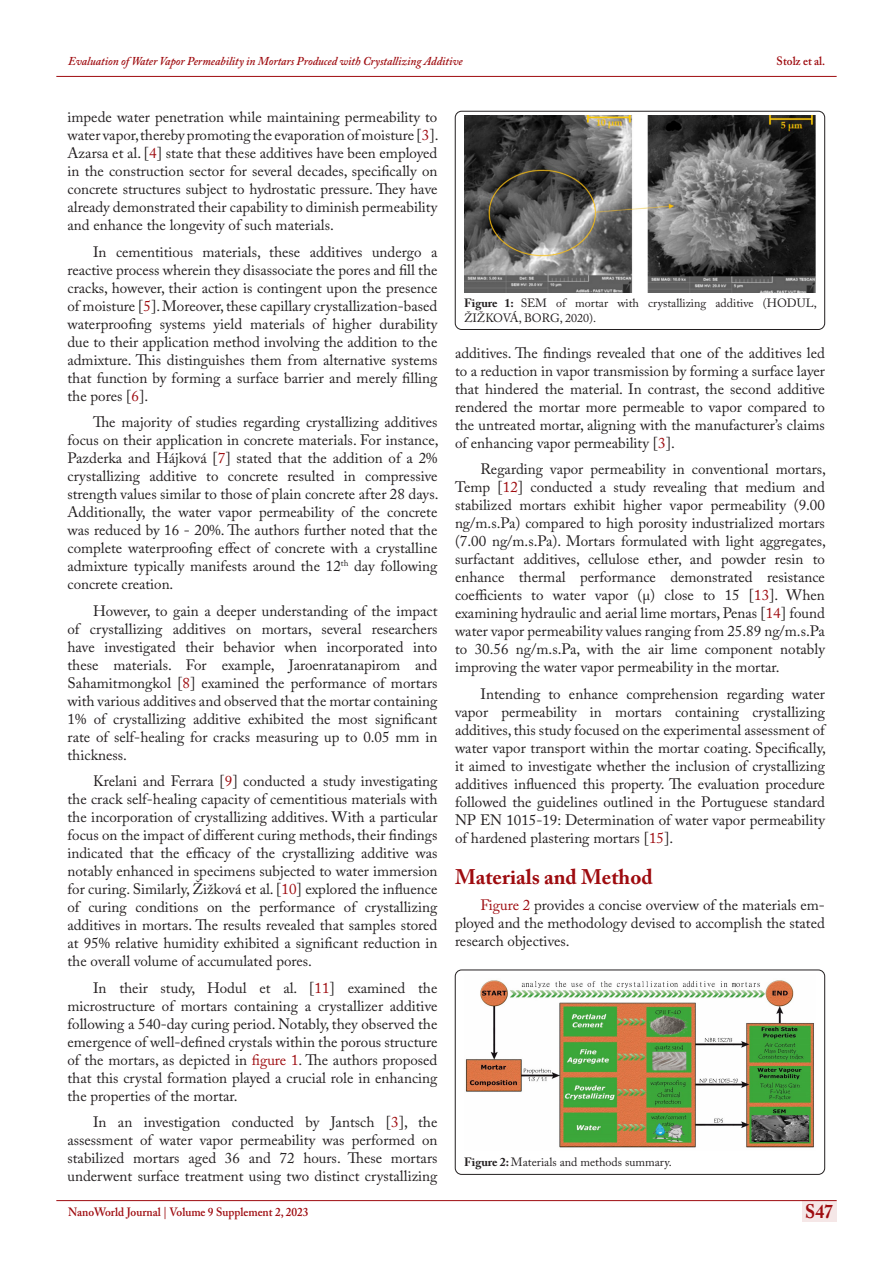
<style>
.page{position:relative;width:893px;height:1263px;background:#fff}
.page>*{position:absolute;margin:0;border:0;box-sizing:border-box;transform-origin:0 0}
.t1{font:700 21px "Adobe Caslon Pro";color:#9e0b0f}
.t2{font:700 19.5px "Adobe Caslon Pro";color:#9e0b0f;scale:.9 1}
.Els-body-text{font:15px/18px "Adobe Caslon Pro";color:#231f20;text-align:justify}
.Body_Text{font:12px/15px "Adobe Caslon Pro";color:#231f20}
.t3{font:italic 600 12px "Adobe Caslon Pro";color:#9e0b0f;scale:.95 1}
.t4{font:600 12px "Adobe Caslon Pro";color:#9e0b0f;scale:.95 1}
.s1{color:#9e0b0f}
.s2{font-weight:700}
</style>
<div class="page">
<div style="left:802px;top:1200px;width:34px;height:21px;background:#f5e7e7"></div>
<hr style="left:56px;top:1200px;width:781px;height:1px;background:#9e0b0f">
<hr style="left:56px;top:76px;width:781px;height:1px;background:#9e0b0f">
<div style="left:455px;top:111px;width:370px;height:219px;border:1px solid #231f20;border-radius:6px"></div>
<img style="left:464px;top:116px;width:352px;height:176px">
<div style="left:455px;top:970px;width:370px;height:204px;border:1px solid #231f20;border-radius:6px"></div>
<img style="left:465px;top:980px;width:349px;height:168px">
<p class="t3" style="left:68px;top:54px;width:417px">Evaluation of Water Vapor Permeability in Mortars Produced with Crystallizing Additive</p>
<p class="t4" style="left:777px;top:54px;width:53px">Stolz et al.</p>
<p class="Els-body-text" style="left:68px;top:108px;width:372px">impede water penetration while maintaining permeability to water vapor, thereby promoting the evaporation of moisture [<span class="s1">3</span>].<br>Azarsa et al. [<span class="s1">4</span>] state that these additives have been employed in the construction sector for several decades, specifically on concrete structures subject to hydrostatic pressure. They have already demonstrated their capability to diminish permeability and enhance the longevity of such materials.</p>
<p class="Els-body-text" style="left:68px;top:243px;width:371px;text-indent:26px">In cementitious materials, these additives undergo a reactive process wherein they disassociate the pores and fill the cracks, however, their action is contingent upon the presence of moisture [<span class="s1">5</span>]. Moreover, these capillary crystallization-based waterproofing systems yield materials of higher durability due to their application method involving the addition to the admixture. This distinguishes them from alternative systems that function by forming a surface barrier and merely filling the pores [<span class="s1">6</span>].</p>
<p class="Els-body-text" style="left:68px;top:413px;width:372px;text-indent:26px">The majority of studies regarding crystallizing additives focus on their application in concrete materials. For instance, Pazderka and Hájková [<span class="s1">7</span>] stated that the addition of a 2% crystallizing additive to concrete resulted in compressive strength values similar to those of plain concrete after 28 days.<br>Additionally, the water vapor permeability of the concrete was reduced by 16 - 20%. The authors further noted that the complete waterproofing effect of concrete with a crystalline admixture typically manifests around the 12<sup>th</sup> day following concrete creation.</p>
<p class="Els-body-text" style="left:68px;top:602px;width:371px;text-indent:26px">However, to gain a deeper understanding of the impact of crystallizing additives on mortars, several researchers have investigated their behavior when incorporated into these materials. For example, Jaroenratanapirom and Sahamitmongkol [<span class="s1">8</span>] examined the performance of mortars with various additives and observed that the mortar containing 1% of crystallizing additive exhibited the most significant rate of self-healing for cracks measuring up to 0.05 mm in thickness.</p>
<p class="Els-body-text" style="left:68px;top:772px;width:371px;text-indent:26px">Krelani and Ferrara [<span class="s1">9</span>] conducted a study investigating the crack self-healing capacity of cementitious materials with the incorporation of crystallizing additives. With a particular focus on the impact of different curing methods, their findings indicated that the efficacy of the crystallizing additive was notably enhanced in specimens subjected to water immersion for curing. Similarly, Žižková et al. [<span class="s1">10</span>] explored the influence of curing conditions on the performance of crystallizing additives in mortars. The results revealed that samples stored at 95% relative humidity exhibited a significant reduction in the overall volume of accumulated pores.</p>
<p class="Els-body-text" style="left:68px;top:979px;width:371px;text-indent:26px">In their study, Hodul et al. [<span class="s1">11</span>] examined the microstructure of mortars containing a crystallizer additive following a 540-day curing period. Notably, they observed the emergence of well-defined crystals within the porous structure of the mortars, as depicted in <span class="s1">figure 1</span>. The authors proposed that this crystal formation played a crucial role in enhancing the properties of the mortar.</p>
<p class="Els-body-text" style="left:68px;top:1113px;width:371px;text-indent:26px">In an investigation conducted by Jantsch [<span class="s1">3</span>], the assessment of water vapor permeability was performed on stabilized mortars aged 36 and 72 hours. These mortars underwent surface treatment using two distinct crystallizing</p>
<p class="Body_Text" style="left:464px;top:295px;width:354px"><span class="s2">Figure 1:</span> SEM of mortar with crystallizing additive (HODUL,<br>ŽIŽKOVÁ, BORG, 2020).</p>
<p class="Els-body-text" style="left:455px;top:343px;width:371px">additives. The findings revealed that one of the additives led to a reduction in vapor transmission by forming a surface layer that hindered the material. In contrast, the second additive rendered the mortar more permeable to vapor compared to the untreated mortar, aligning with the manufacturer’s claims of enhancing vapor permeability [<span class="s1">3</span>].</p>
<p class="Els-body-text" style="left:455px;top:460px;width:372px;text-indent:26px">Regarding vapor permeability in conventional mortars, Temp [<span class="s1">12</span>] conducted a study revealing that medium and stabilized mortars exhibit higher vapor permeability (9.00 ng/m.s.Pa) compared to high porosity industrialized mortars (7.00 ng/m.s.Pa). Mortars formulated with light aggregates, surfactant additives, cellulose ether, and powder resin to enhance thermal performance demonstrated resistance coefficients to water vapor (µ) close to 15 [<span class="s1">13</span>]. When examining hydraulic and aerial lime mortars, Penas [<span class="s1">14</span>] found water vapor permeability values ranging from 25.89 ng/m.s.Pa to 30.56 ng/m.s.Pa, with the air lime component notably improving the water vapor permeability in the mortar.</p>
<p class="Els-body-text" style="left:455px;top:684px;width:372px;text-indent:26px">Intending to enhance comprehension regarding water vapor permeability in mortars containing crystallizing additives, this study focused on the experimental assessment of water vapor transport within the mortar coating. Specifically, it aimed to investigate whether the inclusion of crystallizing additives influenced this property. The evaluation procedure followed the guidelines outlined in the Portuguese standard NP EN 1015-19: Determination of water vapor permeability of hardened plastering mortars [<span class="s1">15</span>].</p>
<p class="t1" style="left:455px;top:864px;width:199px">Materials and Method</p>
<p class="Els-body-text" style="left:455px;top:896px;width:371px;text-indent:26px"><span class="s1">Figure 2</span> provides a concise overview of the materials em&shy;ployed and the methodology devised to accomplish the stated research objectives.</p>
<p class="Body_Text" style="left:464px;top:1154px;width:209px"><span class="s2">Figure 2:</span> Materials and methods summary.</p>
<p class="t4" style="left:68px;top:1204px;width:255px">NanoWorld Journal | Volume 9 Supplement 2, 2023</p>
<h2 class="t2" style="left:805px;top:1200px;width:32px">S47</h2>
</div>
